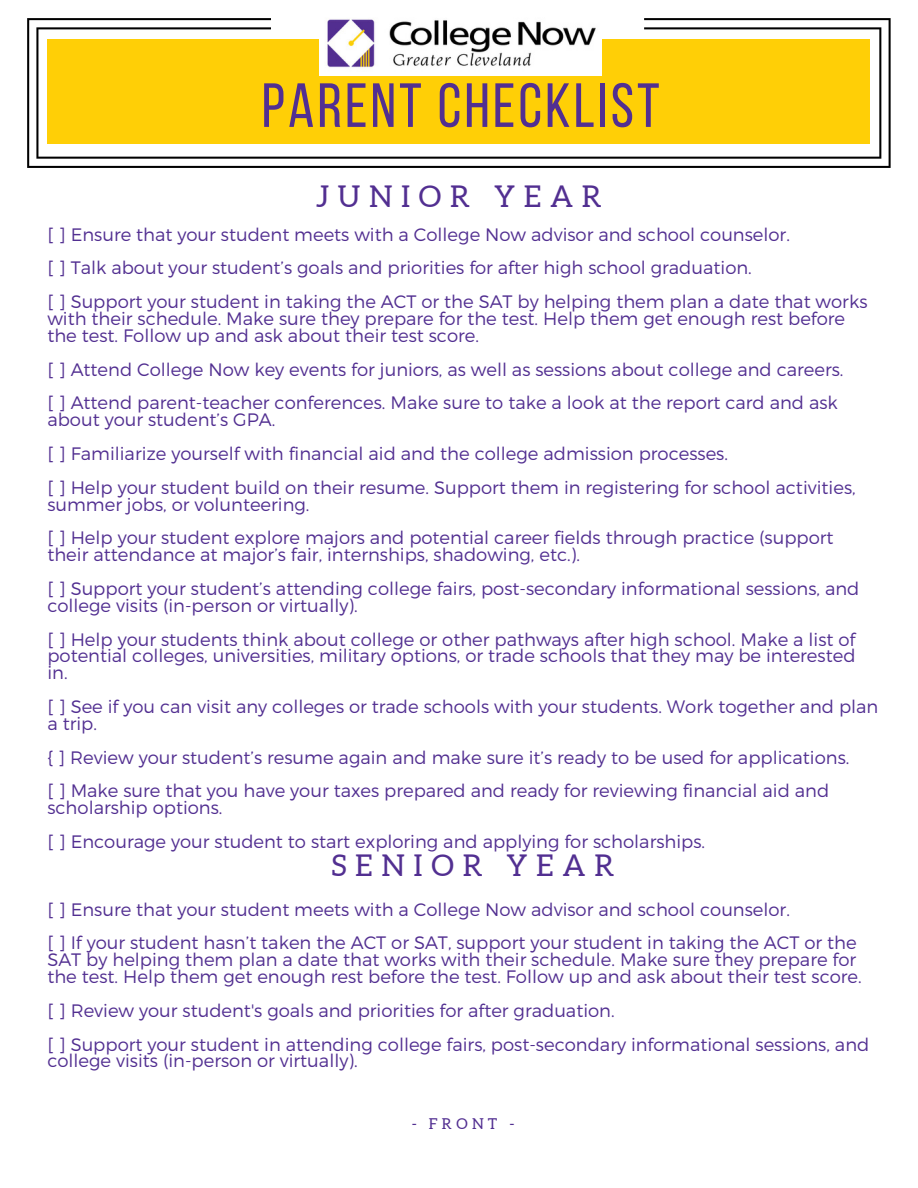
<style>
.page{position:relative;width:918px;height:1188px;background:#fff}
.page>*{position:absolute;margin:0;border:0;box-sizing:border-box;transform-origin:0 0}
.t1{font:62.25px "Bebas Neue";letter-spacing:.05em;color:#522f91}
.t2{font:30px "Aleo";letter-spacing:.29em;color:#522f91}
.t3{font:300 18px/16.8px "Montserrat";color:#522f91}
.t4{font:15px "Aleo";letter-spacing:.29em;color:#522f91}
</style>
<div class="page">
<svg style="left:27px;top:18px;width:864px;height:150px"></svg>
<div style="left:47px;top:40px;width:823px;height:104px;background:#ffcf06"></div>
<img style="left:319px;top:18px;width:283px;height:57px">
<p class="t1" style="left:262px;top:80px;width:399px">PARENT CHECKLIST</p>
<p class="t2" style="left:316px;top:179px;width:288px">JUNIOR YEAR</p>
<p class="t3" style="left:47px;top:225px;width:744px">[ ] Ensure that your student meets with a College Now advisor and school counselor.</p>
<p class="t3" style="left:47px;top:259px;width:706px">[ ] Talk about your student’s goals and priorities for after high school graduation.</p>
<p class="t3" style="left:47px;top:292px;width:822px">[ ] Support your student in taking the ACT or the SAT by helping them plan a date that works with their schedule. Make sure they prepare for the test. Help them get enough rest before the test. Follow up and ask about their test score.</p>
<p class="t3" style="left:47px;top:360px;width:798px">[ ] Attend College Now key events for juniors, as well as sessions about college and careers.</p>
<p class="t3" style="left:47px;top:394px;width:792px">[ ] Attend parent-teacher conferences. Make sure to take a look at the report card and ask about your student’s GPA.</p>
<p class="t3" style="left:47px;top:444px;width:682px">[ ] Familiarize yourself with financial aid and the college admission processes.</p>
<p class="t3" style="left:47px;top:478px;width:810px">[ ] Help your student build on their resume. Support them in registering for school activities, summer jobs, or volunteering.</p>
<p class="t3" style="left:47px;top:529px;width:788px">[ ] Help your student explore majors and potential career fields through practice (support their attendance at major’s fair, internships, shadowing, etc.).</p>
<p class="t3" style="left:47px;top:579px;width:814px">[ ] Support your student’s attending college fairs, post-secondary informational sessions, and college visits (in-person or virtually).</p>
<p class="t3" style="left:47px;top:630px;width:810px;text-align:justify">[ ] Help your students think about college or other pathways after high school. Make a list of potential colleges, universities, military options, or trade schools that they may be interested in.</p>
<p class="t3" style="left:47px;top:697px;width:832px">[ ] See if you can visit any colleges or trade schools with your students. Work together and plan a trip.</p>
<p class="t3" style="left:47px;top:748px;width:804px">{ ] Review your student’s resume again and make sure it’s ready to be used for applications.</p>
<p class="t3" style="left:47px;top:782px;width:783px">[ ] Make sure that you have your taxes prepared and ready for reviewing financial aid and scholarship options.</p>
<p class="t3" style="left:47px;top:832px;width:659px">[ ] Encourage your student to start exploring and applying for scholarships.</p>
<p class="t2" style="left:331px;top:849px;width:285px">SENIOR YEAR</p>
<p class="t3" style="left:47px;top:900px;width:744px">[ ] Ensure that your student meets with a College Now advisor and school counselor.</p>
<p class="t3" style="left:47px;top:934px;width:816px">[ ] If your student hasn’t taken the ACT or SAT, support your student in taking the ACT or the<br>SAT by helping them plan a date that works with their schedule. Make sure they prepare for the test. Help them get enough rest before the test. Follow up and ask about their test score.</p>
<p class="t3" style="left:47px;top:1001px;width:569px">[ ] Review your student's goals and priorities for after graduation.</p>
<p class="t3" style="left:47px;top:1035px;width:823px">[ ] Support your student in attending college fairs, post-secondary informational sessions, and college visits (in-person or virtually).</p>
<p class="t4" style="left:412px;top:1116px;width:104px">- FRONT -</p>
</div>
